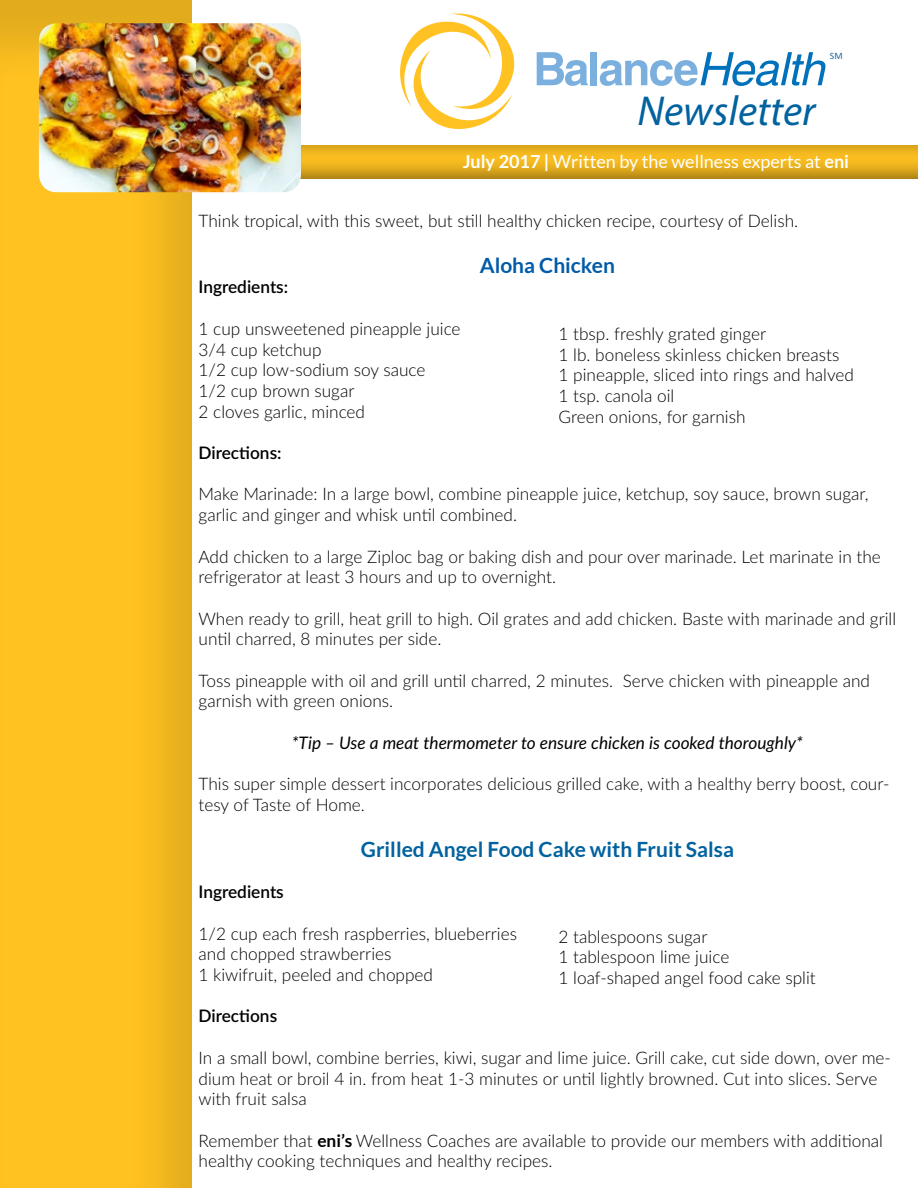
<style>
.page{position:relative;width:918px;height:1188px;background:#fff}
.page>*{position:absolute;margin:0;border:0;box-sizing:border-box;transform-origin:0 0}
.t1{font:italic 42px "Myriad Pro";color:#00629f}
.t2{font:700 21px "Lato";color:#00629f}
.t3{font:700 21px "Lato";color:#005ba8}
.t4{font:18px "Lato";color:#fff}
.t5{font:300 17.25px/20.7px "Lato";color:#000}
.t6{font:italic 17.25px "Lato";color:#000}
.t7{font:600 17.25px "Lato";color:#000}
.t8{font:9.75px "Calibri";color:#2069a0}
.s1{font-weight:700}
</style>
<div class="page">
<div style="left:0;top:0;width:194px;height:1188px;background:#000;opacity:.12"></div>
<div style="left:179px;top:138px;width:739px;height:43px;background:#000;opacity:.52"></div>
<svg style="left:400px;top:14px;width:115px;height:115px"></svg>
<svg style="left:537px;top:52px;width:51px;height:34px"></svg>
<div style="left:591px;top:52px;width:6px;height:33px;background:#7bafde"></div>
<svg style="left:600px;top:52px;width:226px;height:34px"></svg>
<img style="left:39px;top:23px;width:262px;height:169px">
<p class="t8" style="left:830px;top:50px;width:14px">SM</p>
<h1 class="t1" style="left:638px;top:85px;width:180px">Newsletter</h1>
<p class="t4" style="left:463px;top:151px;width:388px"><span class="s1">July 2017 |</span> Written by the wellness experts at <span class="s1">eni</span></p>
<p class="t5" style="left:199px;top:210px;width:601px">Think tropical, with this sweet, but still healthy chicken recipe, courtesy of Delish.</p>
<p class="t3" style="left:480px;top:253px;width:137px">Aloha Chicken</p>
<p class="t7" style="left:199px;top:275px;width:91px">Ingredients:</p>
<p class="t5" style="left:199px;top:318px;width:264px">1 cup unsweetened pineapple juice<br>3/4 cup ketchup<br>1/2 cup low-sodium soy sauce<br>1/2 cup brown sugar<br>2 cloves garlic, minced</p>
<p class="t7" style="left:199px;top:440px;width:85px">Directions:</p>
<p class="t5" style="left:199px;top:483px;width:672px">Make Marinade: In a large bowl, combine pineapple juice, ketchup, soy sauce, brown sugar, garlic and ginger and whisk until combined.</p>
<p class="t5" style="left:199px;top:545px;width:684px">Add chicken to a large Ziploc bag or baking dish and pour over marinade. Let marinate in the refrigerator at least 3 hours and up to overnight.</p>
<p class="t5" style="left:199px;top:607px;width:699px">When ready to grill, heat grill to high. Oil grates and add chicken. Baste with marinade and grill until charred, 8 minutes per side.</p>
<p class="t5" style="left:199px;top:670px;width:673px">Toss pineapple with oil and grill until charred, 2 minutes. Serve chicken with pineapple and garnish with green onions.</p>
<p class="t6" style="left:292px;top:730px;width:513px">*Tip – Use a meat thermometer to ensure chicken is cooked thoroughly*</p>
<p class="t5" style="left:199px;top:773px;width:693px">This super simple dessert incorporates delicious grilled cake, with a healthy berry boost, cour&shy;tesy of Taste of Home.</p>
<p class="t2" style="left:361px;top:837px;width:375px">Grilled Angel Food Cake with Fruit Salsa</p>
<p class="t7" style="left:199px;top:879px;width:87px">Ingredients</p>
<p class="t5" style="left:199px;top:922px;width:320px">1/2 cup each fresh raspberries, blueberries and chopped strawberries<br>1 kiwifruit, peeled and chopped</p>
<p class="t7" style="left:199px;top:1004px;width:80px">Directions</p>
<p class="t5" style="left:199px;top:1047px;width:694px">In a small bowl, combine berries, kiwi, sugar and lime juice. Grill cake, cut side down, over me&shy;dium heat or broil 4 in. from heat 1-3 minutes or until lightly browned. Cut into slices. Serve with fruit salsa</p>
<p class="t5" style="left:199px;top:1129px;width:686px">Remember that <span class="s1">eni’s</span> Wellness Coaches are available to provide our members with additional healthy cooking techniques and healthy recipes.</p>
<p class="t5" style="left:559px;top:323px;width:297px">1 tbsp. freshly grated ginger<br>1 lb. boneless skinless chicken breasts<br>1 pineapple, sliced into rings and halved<br>1 tsp. canola oil<br>Green onions, for garnish</p>
<p class="t5" style="left:559px;top:926px;width:259px">2 tablespoons sugar<br>1 tablespoon lime juice<br>1 loaf-shaped angel food cake split</p>
</div>
